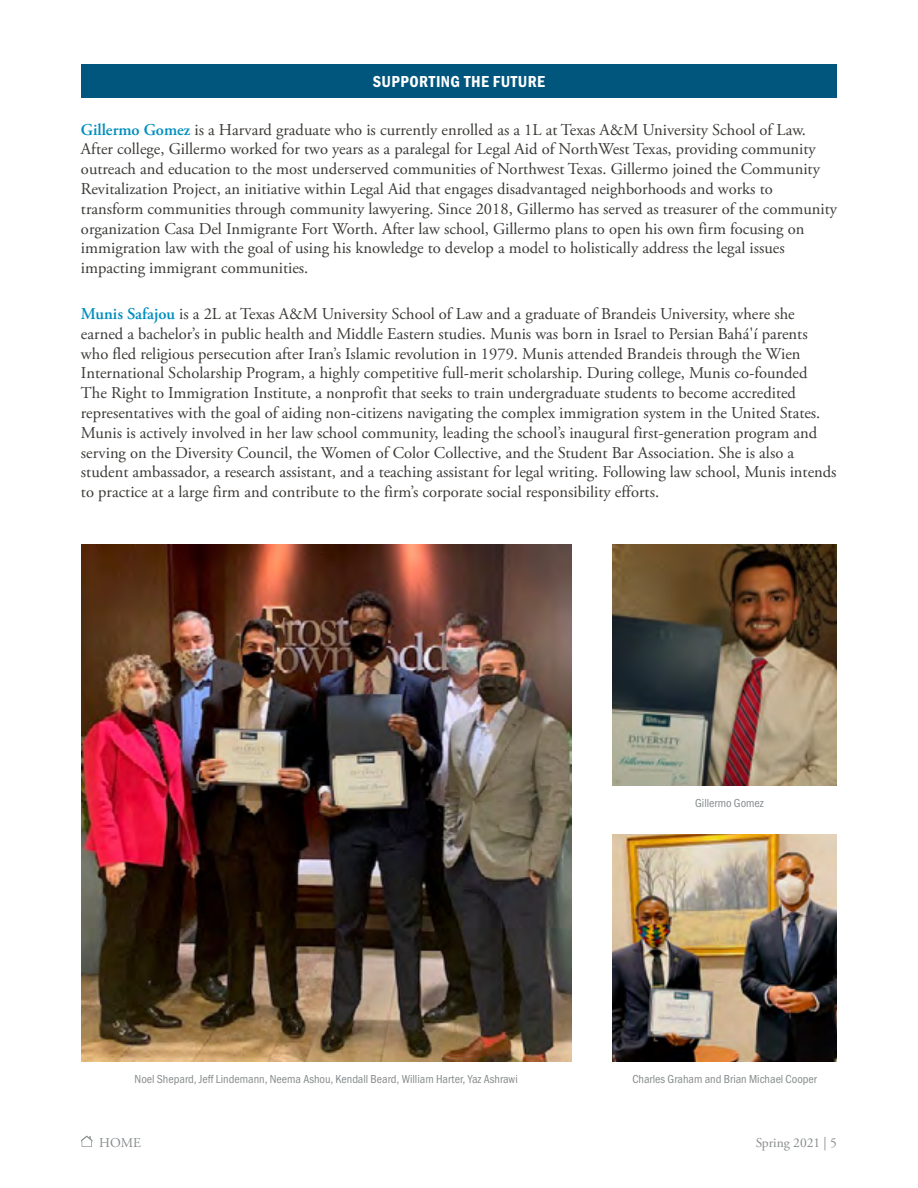
<style>
.page{position:relative;width:918px;height:1188px;background:#fff}
.page>*{position:absolute;margin:0;border:0;box-sizing:border-box;transform-origin:0 0}
.t1{font:16.5px/19.8px "Adobe Garamond Pro";color:#3b3936}
.t2{font:16.5px "Franklin Gothic URW Con Dem";letter-spacing:.025em;color:#fff}
.t3{font:13.5px "Adobe Garamond Pro";color:#878b8d}
.t4{font:12px "Franklin Gothic URW Cond";color:#878b8d}
.s1{font-weight:600;color:#008ebe}
</style>
<div class="page">
<svg style="left:81px;top:1136px;width:12px;height:11px"></svg>
<div style="left:81px;top:64px;width:756px;height:34px;background:#00567d"></div>
<img style="left:612px;top:835px;width:225px;height:226px">
<img style="left:81px;top:544px;width:491px;height:517px">
<img style="left:612px;top:544px;width:225px;height:241px">
<p class="t2" style="left:373px;top:70px;width:174px">SUPPORTING THE FUTURE</p>
<p class="t1" style="left:81px;top:120px;width:757px"><span class="s1">Gillermo Gomez</span> is a Harvard graduate who is currently enrolled as a 1L at Texas A&amp;M University School of Law.<br>After college, Gillermo worked for two years as a paralegal for Legal Aid of NorthWest Texas, providing community outreach and education to the most underserved communities of Northwest Texas. Gillermo joined the Community Revitalization Project, an initiative within Legal Aid that engages disadvantaged neighborhoods and works to transform communities through community lawyering. Since 2018, Gillermo has served as treasurer of the community organization Casa Del Inmigrante Fort Worth. After law school, Gillermo plans to open his own firm focusing on immigration law with the goal of using his knowledge to develop a model to holistically address the legal issues impacting immigrant communities.</p>
<p class="t1" style="left:81px;top:304px;width:757px"><span class="s1">Munis Safajou</span> is a 2L at Texas A&amp;M University School of Law and a graduate of Brandeis University, where she earned a bachelor’s in public health and Middle Eastern studies. Munis was born in Israel to Persian Bahá'í parents who fled religious persecution after Iran’s Islamic revolution in 1979. Munis attended Brandeis through the Wien International Scholarship Program, a highly competitive full-merit scholarship. During college, Munis co-founded The Right to Immigration Institute, a nonprofit that seeks to train undergraduate students to become accredited representatives with the goal of aiding non-citizens navigating the complex immigration system in the United States.<br>Munis is actively involved in her law school community, leading the school’s inaugural first-generation program and serving on the Diversity Council, the Women of Color Collective, and the Student Bar Association. She is also a student ambassador, a research assistant, and a teaching assistant for legal writing. Following law school, Munis intends to practice at a large firm and contribute to the firm’s corporate social responsibility efforts.</p>
<p class="t4" style="left:695px;top:794px;width:70px">Gillermo Gomez</p>
<p class="t4" style="left:135px;top:1070px;width:385px">Noel Shepard, Jeff Lindemann, Neema Ashou, Kendall Beard, William Harter, Yaz Ashrawi</p>
<p class="t4" style="left:632px;top:1070px;width:186px">Charles Graham and Brian Michael Cooper</p>
<p class="t3" style="left:99px;top:1134px;width:43px">HOME</p>
<p class="t3" style="left:756px;top:1134px;width:83px">Spring 2021 | 5</p>
</div>
